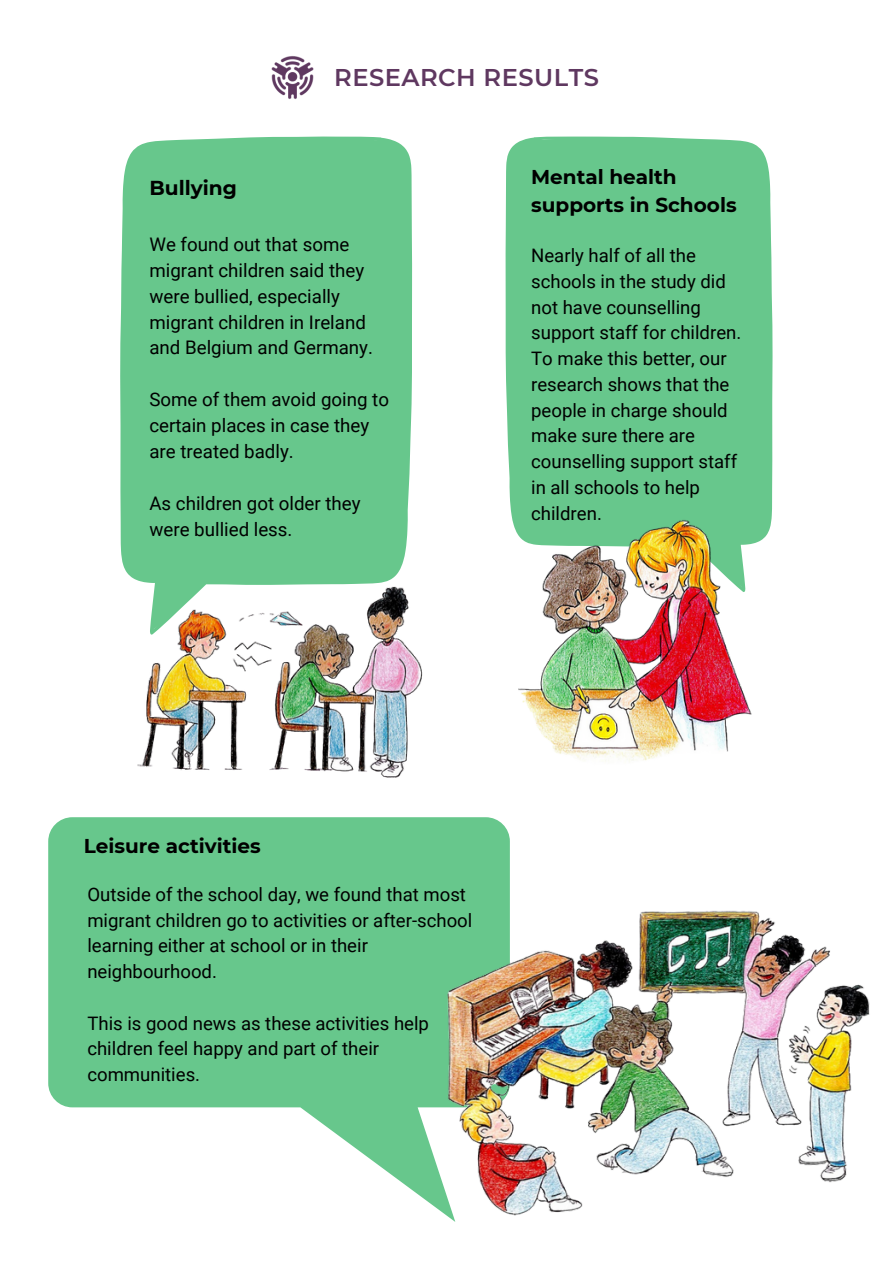
<style>
.page{position:relative;width:893px;height:1264px;background:#fff}
.page>*{position:absolute;margin:0;border:0;box-sizing:border-box;transform-origin:0 0}
.t1{font:600 24.15px "Montserrat";letter-spacing:.02em;color:#5f3860}
.t2{font:700 20.1px "Montserrat";color:#000}
.t3{font:700 19.95px/27.9px "Montserrat";color:#000}
.t4{font:18.75px/26px "Roboto";color:#000}
.t5{font:18.6px/25.7px "Roboto";color:#000}
</style>
<div class="page">
<div style="left:120px;top:136px;width:292px;height:442px;background:#67c78c"></div>
<img style="left:132px;top:563px;width:291px;height:215px">
<svg style="left:48px;top:817px;width:462px;height:383px;fill:#67c78c"></svg>
<div style="left:505px;top:136px;width:267px;height:406px;background:#67c78c"></div>
<img style="left:518px;top:513px;width:241px;height:249px">
<img style="left:425px;top:891px;width:445px;height:331px">
<img style="left:271px;top:56px;width:43px;height:43px">
<p class="t1" style="left:334px;top:63px;width:266px">RESEARCH RESULTS</p>
<p class="t2" style="left:149px;top:175px;width:89px">Bullying</p>
<p class="t4" style="left:149px;top:231px;width:225px">We found out that some migrant children said they were bullied, especially migrant children in Ireland and Belgium and Germany.</p>
<p class="t4" style="left:149px;top:387px;width:241px">Some of them avoid going to certain places in case they are treated badly.</p>
<p class="t4" style="left:149px;top:490px;width:213px">As children got older they were bullied less.</p>
<p class="t3" style="left:531px;top:163px;width:207px">Mental health supports in Schools</p>
<p class="t5" style="left:531px;top:243px;width:212px">Nearly half of all the schools in the study did not have counselling support staff for children.<br>To make this better, our research shows that the people in charge should make sure there are counselling support staff in all schools to help children.</p>
<p class="t3" style="left:84px;top:832px;width:178px">Leisure activities</p>
<p class="t5" style="left:87px;top:881px;width:386px">Outside of the school day, we found that most migrant children go to activities or after-school learning either at school or in their neighbourhood.</p>
<p class="t5" style="left:87px;top:1010px;width:343px">This is good news as these activities help children feel happy and part of their communities.</p>
</div>
